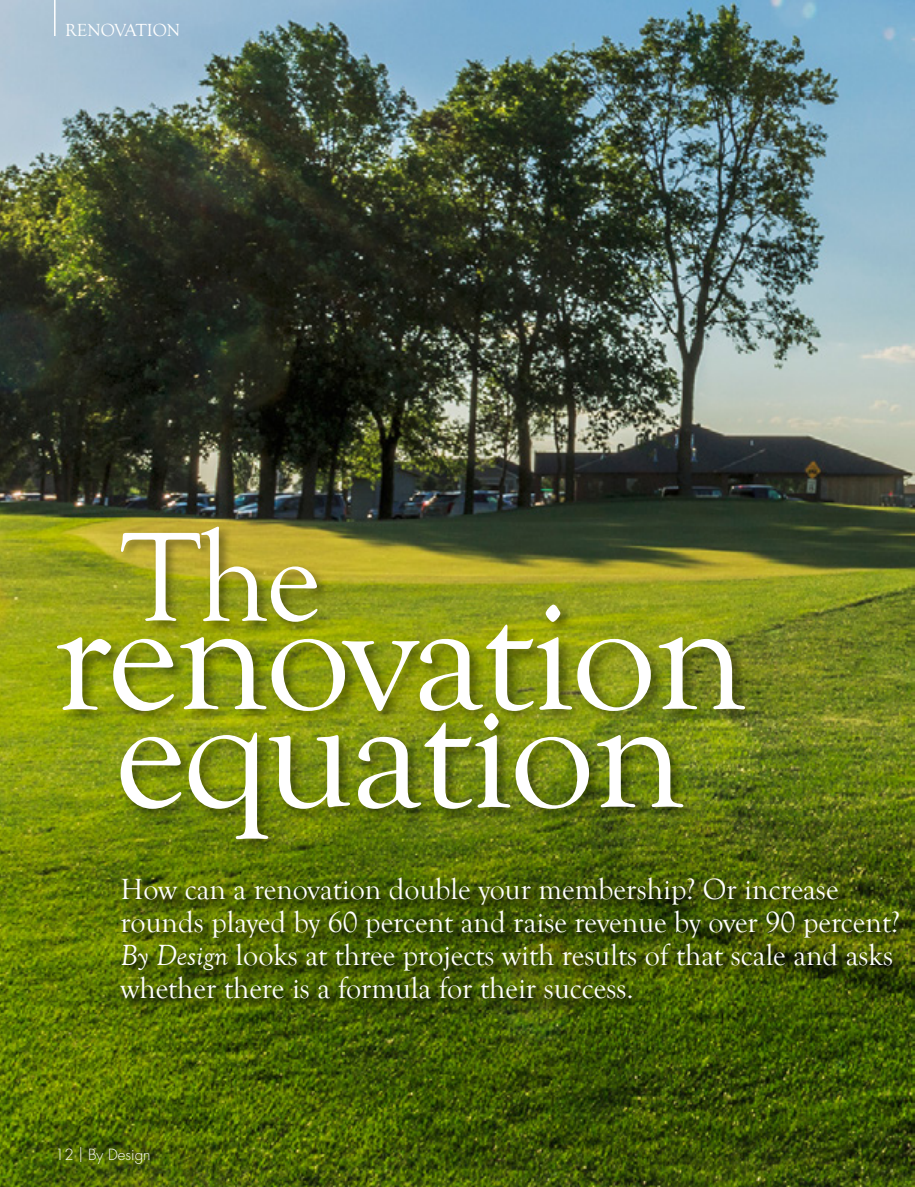
<style>
.page{position:relative;width:915px;height:1187px;background:#fff}
.page>*{position:absolute;margin:0;border:0;box-sizing:border-box;transform-origin:0 0}
.t1{font:170.4px "Goudy Old Style T";letter-spacing:-.02em;color:#fff}
.t2{font:130.65px "Goudy Old Style T";color:#fff}
.t3{font:30px/33px "Goudy Old Style T";color:#fff}
.t4{font:18px "Goudy Old Style T";color:#fff}
.t5{font:300 15px "Futura";color:#fff}
.s1{font-style:italic}
.s2{font-size:18px}
</style>
<div class="page">
<img style="left:0;top:0;width:914px;height:1186px">
<hr style="left:54px;top:0;width:2px;height:36px;background:#fff">
<div style="left:55px;top:602px;width:704px;height:121px;background:#000;opacity:.4"></div>
<div style="left:119px;top:711px;width:577px;height:142px;background:#000;opacity:.4"></div>
<svg style="left:121px;top:713px;width:562px;height:126px"></svg>
<div style="left:119px;top:523px;width:212px;height:111px;background:#000;opacity:.4"></div>
<div style="left:119px;top:876px;width:793px;height:135px;background:#000;opacity:.9"></div>
<p class="t4" style="left:65px;top:20px;width:117px">RENOVATION</p>
<h2 class="t2" style="left:121px;top:505px;width:201px">The</h2>
<h1 class="t1" style="left:53px;top:559px;width:695px">renovation</h1>
<p class="t3" style="left:121px;top:873px;width:780px">How can a renovation double your membership? Or increase rounds played by 60 percent and raise revenue by over 90 percent?<br><span class="s1">By Design</span> looks at three projects with results of that scale and asks whether there is a formula for their success.</p>
<p class="t5" style="left:55px;top:1144px;width:97px">12 <span class="s2">|</span> By Design</p>
</div>
